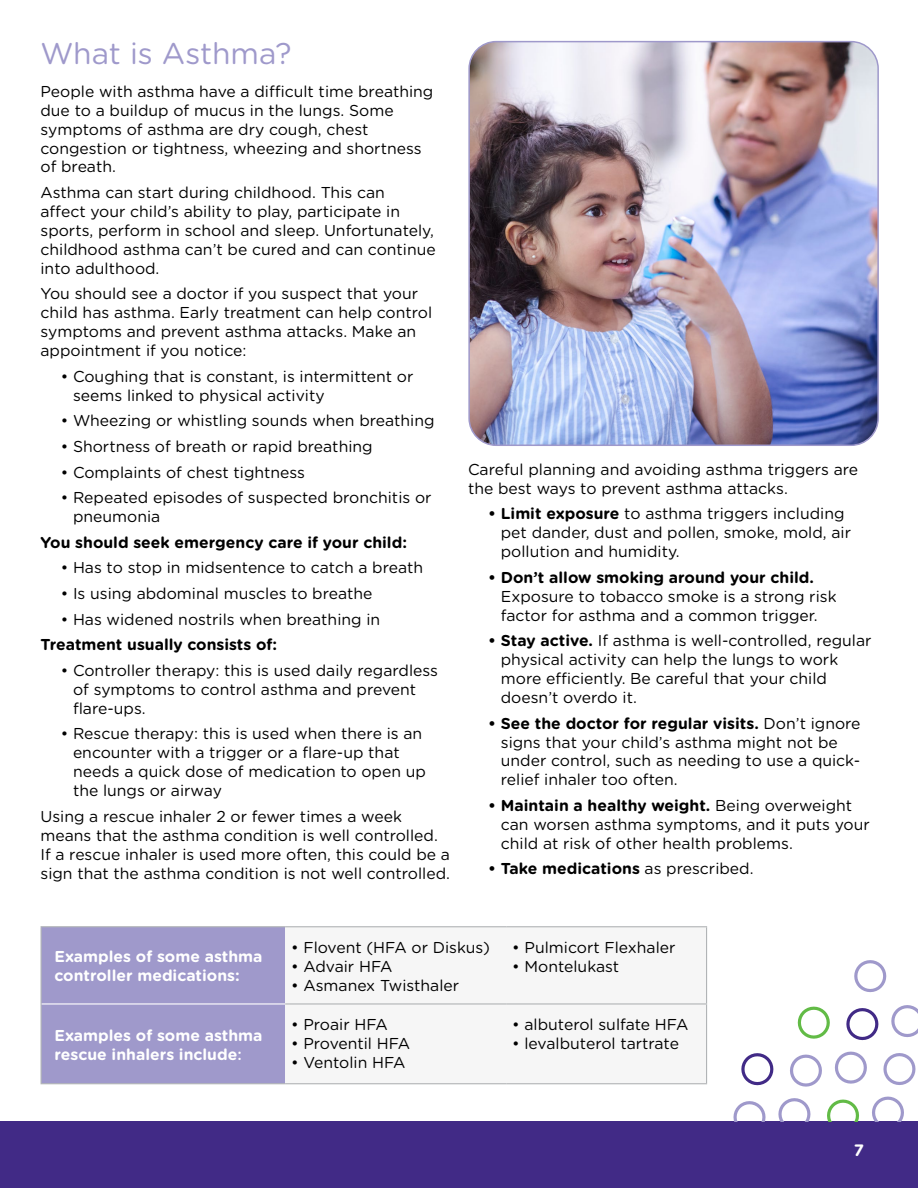
<style>
.page{position:relative;width:918px;height:1188px;background:#fff}
.page>*{position:absolute;margin:0;border:0;box-sizing:border-box;transform-origin:0 0}
.Article-H1{font:30px "Gotham Rounded";color:#9f99cb}
.t1{font:700 16.5px "Gotham Rounded";color:#fff}
.Bulleted_Lists-P{font:15.75px/18.9px "Gotham Rounded";color:#000}
.Body-P{font:15.75px/18.9px "Gotham Rounded";color:#000}
.Body-P-2{font:700 15.75px/18.9px "Gotham Rounded";color:#fff}
.Body-P-3{font:700 15.75px "Gotham Rounded";color:#000}
.Bulleted_Lists-P-2{font:700 15.75px "Gotham Rounded";color:#000}
.s1{font-weight:700}
.s2{font-weight:400}
.s3{font-weight:500}
</style>
<div class="page">
<div style="left:0;top:1121px;width:918px;height:67px;background:#412a86"></div>
<div style="left:42px;top:927px;width:243px;height:156px;background:#9f99cb"></div>
<svg style="left:285px;top:927px;width:421px;height:1px"></svg>
<hr style="left:40px;top:926px;width:245px;height:1px;background:#b1b4b6">
<hr style="left:40px;top:927px;width:2px;height:77px;background:#b1b4b6">
<hr style="left:285px;top:926px;width:221px;height:1px;background:#b1b4b6">
<hr style="left:506px;top:926px;width:201px;height:1px;background:#b1b4b6">
<hr style="left:706px;top:927px;width:1px;height:76px;background:#b1b4b6">
<hr style="left:40px;top:1004px;width:2px;height:79px;background:#b1b4b6">
<hr style="left:285px;top:1003px;width:221px;height:2px;background:#b1b4b6">
<hr style="left:506px;top:1003px;width:201px;height:2px;background:#b1b4b6">
<hr style="left:706px;top:1005px;width:1px;height:78px;background:#b1b4b6">
<hr style="left:285px;top:1083px;width:221px;height:1px;background:#b1b4b6">
<hr style="left:506px;top:1083px;width:201px;height:1px;background:#b1b4b6">
<hr style="left:42px;top:1003px;width:243px;height:2px;background:#fff">
<hr style="left:40px;top:1083px;width:245px;height:1px;background:#b1b4b6">
<img style="left:471px;top:43px;width:405px;height:401px">
<div style="left:468px;top:41px;width:411px;height:405px;border:2px solid #9f99cb;border-radius:27px"></div>
<svg style="left:854px;top:960px;width:33px;height:32px"></svg>
<svg style="left:891px;top:1005px;width:27px;height:32px"></svg>
<svg style="left:846px;top:1008px;width:33px;height:32px"></svg>
<svg style="left:883px;top:1053px;width:33px;height:32px"></svg>
<svg style="left:797px;top:1006px;width:33px;height:33px"></svg>
<svg style="left:790px;top:1051px;width:77px;height:36px"></svg>
<svg style="left:827px;top:1096px;width:77px;height:25px"></svg>
<svg style="left:741px;top:1053px;width:33px;height:32px"></svg>
<svg style="left:778px;top:1098px;width:33px;height:23px"></svg>
<svg style="left:733px;top:1101px;width:33px;height:20px"></svg>
<h1 class="Article-H1" style="left:40px;top:33px;width:253px">What is Asthma?</h1>
<h1 class="Body-P" style="left:40px;top:81px;width:394px">People with asthma have a difficult time breathing due to a buildup of mucus in the lungs. Some symptoms of asthma are dry cough, chest congestion or tightness, wheezing and shortness of breath.</h1>
<h1 class="Body-P" style="left:40px;top:182px;width:397px">Asthma can start during childhood. This can<br>affect your child’s ability to play, participate in sports, perform in school and sleep. Unfortunately, childhood asthma can’t be cured and can continue into adulthood.</h1>
<h1 class="Body-P" style="left:40px;top:284px;width:393px">You should see a doctor if you suspect that your child has asthma. Early treatment can help control symptoms and prevent asthma attacks. Make an appointment if you notice:</h1>
<p class="Bulleted_Lists-P" style="left:73px;top:366px;width:342px;text-indent:-12px">• Coughing that is constant, is intermittent or seems linked to physical activity</p>
<p class="Bulleted_Lists-P" style="left:61px;top:411px;width:375px">• Wheezing or whistling sounds when breathing</p>
<p class="Bulleted_Lists-P" style="left:61px;top:436px;width:313px">• Shortness of breath or rapid breathing</p>
<p class="Bulleted_Lists-P" style="left:61px;top:462px;width:246px">• Complaints of chest tightness</p>
<p class="Bulleted_Lists-P" style="left:73px;top:488px;width:360px;text-indent:-12px">• Repeated episodes of suspected bronchitis or pneumonia</p>
<h1 class="Body-P-3" style="left:40px;top:531px;width:368px">You should seek emergency care if your child:</h1>
<p class="Bulleted_Lists-P" style="left:61px;top:558px;width:364px">• Has to stop in midsentence to catch a breath</p>
<p class="Bulleted_Lists-P" style="left:61px;top:583px;width:313px">• Is using abdominal muscles to breathe</p>
<p class="Bulleted_Lists-P" style="left:61px;top:609px;width:321px">• Has widened nostrils when breathing in</p>
<h1 class="Body-P-3" style="left:40px;top:633px;width:238px">Treatment usually consists of:</h1>
<p class="Bulleted_Lists-P" style="left:73px;top:660px;width:367px;text-indent:-12px">• Controller therapy: this is used daily regardless of symptoms to control asthma and prevent flare-ups.</p>
<p class="Bulleted_Lists-P" style="left:73px;top:724px;width:355px;text-indent:-12px">• Rescue therapy: this is used when there is an encounter with a trigger or a flare-up that needs a quick dose of medication to open up the lungs or airway</p>
<h1 class="Body-P" style="left:40px;top:806px;width:411px">Using a rescue inhaler 2 or fewer times a week means that the asthma condition is well controlled.<br>If a rescue inhaler is used more often, this could be a sign that the asthma condition is not well controlled.</h1>
<h1 class="Body-P" style="left:468px;top:459px;width:392px">Careful planning and avoiding asthma triggers are the best ways to prevent asthma attacks.</h1>
<p class="Bulleted_Lists-P" style="left:501px;top:504px;width:352px;text-indent:-13px"><span class="s1">• Limit exposure</span> to asthma triggers including pet dander, dust and pollen, smoke, mold, air pollution and humidity.</p>
<p class="Bulleted_Lists-P" style="left:501px;top:567px;width:337px;text-indent:-13px"><span class="s1">• Don’t allow smoking around your child.<br></span>Exposure to tobacco smoke is a strong risk factor for asthma and a common trigger.</p>
<p class="Bulleted_Lists-P" style="left:501px;top:631px;width:372px;text-indent:-13px"><span class="s1">• Stay active.</span> If asthma is well-controlled, regular physical activity can help the lungs to work more efficiently. Be careful that your child doesn’t overdo it.</p>
<p class="Bulleted_Lists-P" style="left:501px;top:713px;width:361px;text-indent:-13px"><span class="s1">• See the doctor for regular visits.</span> Don’t ignore signs that your child’s asthma might not be under control, such as needing to use a quick&shy;relief inhaler too often.</p>
<p class="Bulleted_Lists-P" style="left:501px;top:795px;width:370px;text-indent:-13px"><span class="s1">• Maintain a healthy weight.</span> Being overweight can worsen asthma symptoms, and it puts your child at risk of other health problems.</p>
<p class="Bulleted_Lists-P-2" style="left:488px;top:857px;width:267px">• Take medications <span class="s2">as prescribed.</span></p>
<h1 class="Body-P-2" style="left:55px;top:947px;width:209px">Examples of some asthma controller medications:</h1>
<h1 class="Body-P-2" style="left:55px;top:1025px;width:209px">Examples of some asthma rescue inhalers include<span class="s3">:</span></h1>
<h1 class="Body-P" style="left:291px;top:937px;width:200px">• Flovent (HFA or Diskus)</h1>
<h1 class="Body-P" style="left:291px;top:956px;width:103px">• Advair HFA</h1>
<h1 class="Body-P" style="left:291px;top:975px;width:170px">• Asmanex Twisthaler</h1>
<h1 class="Body-P" style="left:291px;top:1014px;width:98px">• Proair HFA</h1>
<h1 class="Body-P" style="left:291px;top:1033px;width:121px">• Proventil HFA</h1>
<h1 class="Body-P" style="left:291px;top:1052px;width:116px">• Ventolin HFA</h1>
<h1 class="Body-P" style="left:512px;top:937px;width:165px">• Pulmicort Flexhaler</h1>
<h1 class="Body-P" style="left:512px;top:956px;width:109px">• Montelukast</h1>
<h1 class="Body-P" style="left:512px;top:1014px;width:178px">• albuterol sulfate HFA</h1>
<h1 class="Body-P" style="left:512px;top:1033px;width:168px">• levalbuterol tartrate</h1>
<p class="t1" style="left:854px;top:1138px;width:12px">7</p>
</div>
